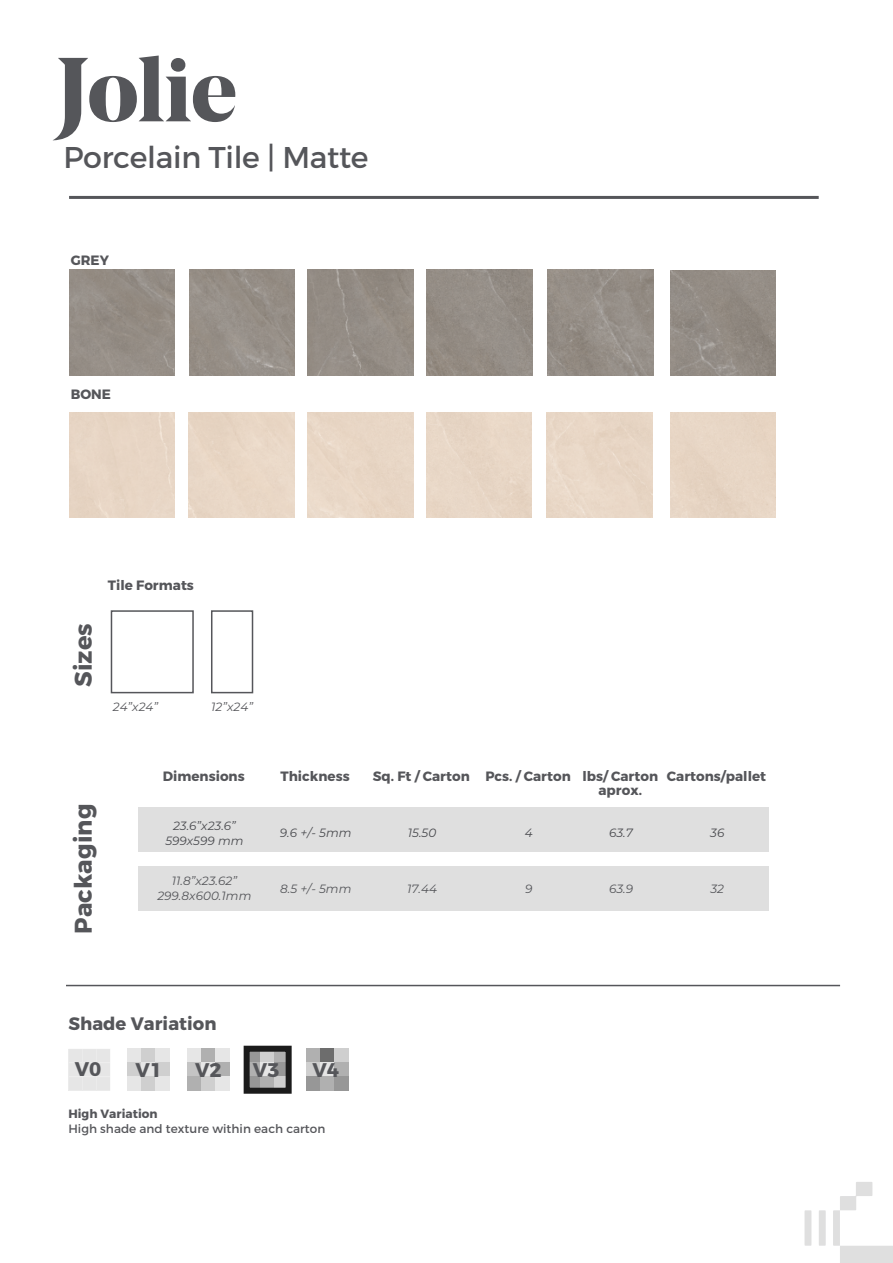
<style>
.page{position:relative;width:893px;height:1263px;background:#fff}
.page>*{position:absolute;margin:0;border:0;box-sizing:border-box;transform-origin:0 0}
.t1{font:700 90.3px "Noe Display";letter-spacing:-.01em;color:#55565a}
.t2{font:30px "Montserrat";letter-spacing:-.01em;color:#55565a}
.t3{font:700 24.15px "Montserrat";letter-spacing:.005em;color:#55565a}
.t4{font:700 19.8px "Montserrat";color:#55565a}
.t5{font:700 18px "Montserrat";letter-spacing:.005em;color:#55565a}
.t6{font:700 13.5px/15px "Montserrat";letter-spacing:.005em;color:#55565a}
.t7{font:italic 12px/15px "Montserrat";letter-spacing:.005em;color:#55565a;text-align:center}
.t8{font:12px "Montserrat";letter-spacing:.005em;color:#55565a}
.t9{font:700 12px "Montserrat";letter-spacing:.005em;color:#55565a}
</style>
<div class="page">
<div style="left:69px;top:270px;width:106px;height:106px;background:#958d86"></div>
<div style="left:138px;top:866px;width:630px;height:45px;background:#dfdfdf"></div>
<div style="left:306px;top:1049px;width:14px;height:14px;background:#b0b0b0"></div>
<div style="left:306px;top:1063px;width:14px;height:14px;background:#cfcfcf"></div>
<div style="left:306px;top:1077px;width:14px;height:14px;background:#979797"></div>
<div style="left:320px;top:1049px;width:14px;height:14px;background:#6d6d6d"></div>
<div style="left:320px;top:1063px;width:14px;height:14px;background:#e6e6e6"></div>
<div style="left:320px;top:1077px;width:14px;height:14px;background:#b0b0b0"></div>
<div style="left:334px;top:1049px;width:14px;height:14px;background:#cfcfcf"></div>
<div style="left:334px;top:1063px;width:14px;height:14px;background:#b0b0b0"></div>
<div style="left:334px;top:1077px;width:14px;height:14px;background:#979797"></div>
<div style="left:247px;top:1049px;width:14px;height:14px;background:#979797"></div>
<div style="left:247px;top:1063px;width:14px;height:14px;background:#b0b0b0"></div>
<div style="left:247px;top:1077px;width:14px;height:14px;background:#979797"></div>
<div style="left:261px;top:1049px;width:14px;height:14px;background:#cfcfcf"></div>
<div style="left:261px;top:1063px;width:14px;height:14px;background:#e6e6e6"></div>
<div style="left:261px;top:1077px;width:14px;height:14px;background:#b0b0b0"></div>
<div style="left:275px;top:1049px;width:14px;height:14px;background:#b0b0b0"></div>
<div style="left:275px;top:1063px;width:14px;height:14px;background:#979797"></div>
<div style="left:275px;top:1077px;width:14px;height:14px;background:#cfcfcf"></div>
<div style="left:187px;top:1049px;width:14px;height:14px;background:#e6e6e6"></div>
<div style="left:187px;top:1063px;width:14px;height:14px;background:#c4c4c4"></div>
<div style="left:187px;top:1077px;width:14px;height:14px;background:#b0b0b0"></div>
<div style="left:201px;top:1049px;width:14px;height:14px;background:#b0b0b0"></div>
<div style="left:201px;top:1063px;width:14px;height:14px;background:#e6e6e6"></div>
<div style="left:201px;top:1077px;width:14px;height:14px;background:#cfcfcf"></div>
<div style="left:215px;top:1049px;width:14px;height:14px;background:#e6e6e6"></div>
<div style="left:215px;top:1063px;width:14px;height:14px;background:#b0b0b0"></div>
<div style="left:215px;top:1077px;width:14px;height:14px;background:#e6e6e6"></div>
<div style="left:128px;top:1049px;width:14px;height:14px;background:#e6e6e6"></div>
<div style="left:128px;top:1063px;width:14px;height:14px;background:#cfcfcf"></div>
<div style="left:128px;top:1077px;width:14px;height:14px;background:#e6e6e6"></div>
<div style="left:142px;top:1049px;width:14px;height:14px;background:#cfcfcf"></div>
<div style="left:142px;top:1063px;width:14px;height:14px;background:#e6e6e6"></div>
<div style="left:142px;top:1077px;width:14px;height:14px;background:#cfcfcf"></div>
<div style="left:156px;top:1049px;width:14px;height:14px;background:#e6e6e6"></div>
<div style="left:156px;top:1063px;width:14px;height:14px;background:#cfcfcf"></div>
<div style="left:156px;top:1077px;width:14px;height:14px;background:#e6e6e6"></div>
<div style="left:68px;top:1049px;width:42px;height:42px;background:#e6e6e6"></div>
<hr style="left:66px;top:985px;width:774px;height:1px;background:#55565a">
<hr style="left:69px;top:196px;width:750px;height:3px;background:#55565a">
<svg style="left:833px;top:1182px;width:60px;height:81px"></svg>
<svg style="left:804px;top:1210px;width:7px;height:36px"></svg>
<svg style="left:819px;top:1210px;width:7px;height:36px"></svg>
<div style="left:111px;top:610px;width:83px;height:83px;border:2px solid #55565a"></div>
<div style="left:211px;top:610px;width:42px;height:83px;border:2px solid #55565a"></div>
<div style="left:244px;top:1046px;width:48px;height:48px;border:6px solid #1b1b1b"></div>
<div style="left:138px;top:808px;width:630px;height:44px;background:#dfdfdf"></div>
<div style="left:69px;top:412px;width:106px;height:106px;background:#e7d5c5"></div>
<img style="left:548px;top:270px;width:106px;height:106px">
<div style="left:427px;top:270px;width:106px;height:106px;background:#948d85"></div>
<div style="left:308px;top:270px;width:106px;height:106px;background:#948c85"></div>
<img style="left:189px;top:270px;width:106px;height:106px">
<img style="left:671px;top:270px;width:105px;height:105px">
<h1 class="t1" style="left:58px;top:32px;width:181px">Jolie</h1>
<h2 class="t2" style="left:63px;top:139px;width:307px">Porcelain Tile | Matte</h2>
<p class="t6" style="left:71px;top:253px;width:40px">GREY</p>
<p class="t6" style="left:71px;top:387px;width:42px">BONE</p>
<h3 class="t3" style="left:68px;top:687px;width:65px;rotate:-90deg">Sizes</h3>
<p class="t6" style="left:108px;top:578px;width:88px">Tile Formats</p>
<p class="t7" style="left:113px;top:699px;width:47px">24”x24”</p>
<p class="t7" style="left:211px;top:699px;width:43px">12”x24”</p>
<h3 class="t3" style="left:68px;top:933px;width:131px;rotate:-90deg">Packaging</h3>
<p class="t6" style="left:163px;top:768px;width:84px">Dimensions</p>
<p class="t6" style="left:280px;top:768px;width:71px">Thickness</p>
<p class="t6" style="left:598px;top:768px;width:61px;text-indent:-226px">Sq. Ft / Carton Pcs. / Carton lbs/ Carton aprox.</p>
<p class="t6" style="left:667px;top:768px;width:101px">Cartons/pallet</p>
<p class="t7" style="left:165px;top:818px;width:80px">23.6”x23.6”<br>599x599 mm</p>
<p class="t7" style="left:280px;top:825px;width:73px">9.6 +/- 5mm</p>
<p class="t7" style="left:408px;top:825px;width:30px">15.50</p>
<p class="t7" style="left:525px;top:825px;width:9px">4</p>
<p class="t7" style="left:609px;top:825px;width:25px">63.7</p>
<p class="t7" style="left:710px;top:825px;width:16px">36</p>
<p class="t7" style="left:157px;top:873px;width:96px">11.8”x23.62”<br>299.8x600.1mm</p>
<p class="t7" style="left:280px;top:880px;width:73px">8.5 +/- 5mm</p>
<p class="t7" style="left:407px;top:880px;width:31px">17.44</p>
<p class="t7" style="left:525px;top:880px;width:9px">9</p>
<p class="t7" style="left:609px;top:880px;width:26px">63.9</p>
<p class="t7" style="left:710px;top:880px;width:15px">32</p>
<h3 class="t5" style="left:68px;top:1013px;width:150px">Shade Variation</h3>
<h3 class="t4" style="left:75px;top:1057px;width:28px">V0</h3>
<h3 class="t4" style="left:136px;top:1057px;width:28px">V1</h3>
<h3 class="t4" style="left:195px;top:1057px;width:28px">V2</h3>
<h3 class="t4" style="left:253px;top:1057px;width:28px">V3</h3>
<h3 class="t4" style="left:312px;top:1057px;width:28px">V4</h3>
<p class="t9" style="left:68px;top:1107px;width:91px">High Variation</p>
<p class="t8" style="left:68px;top:1122px;width:258px">High shade and texture within each carton</p>
</div>
